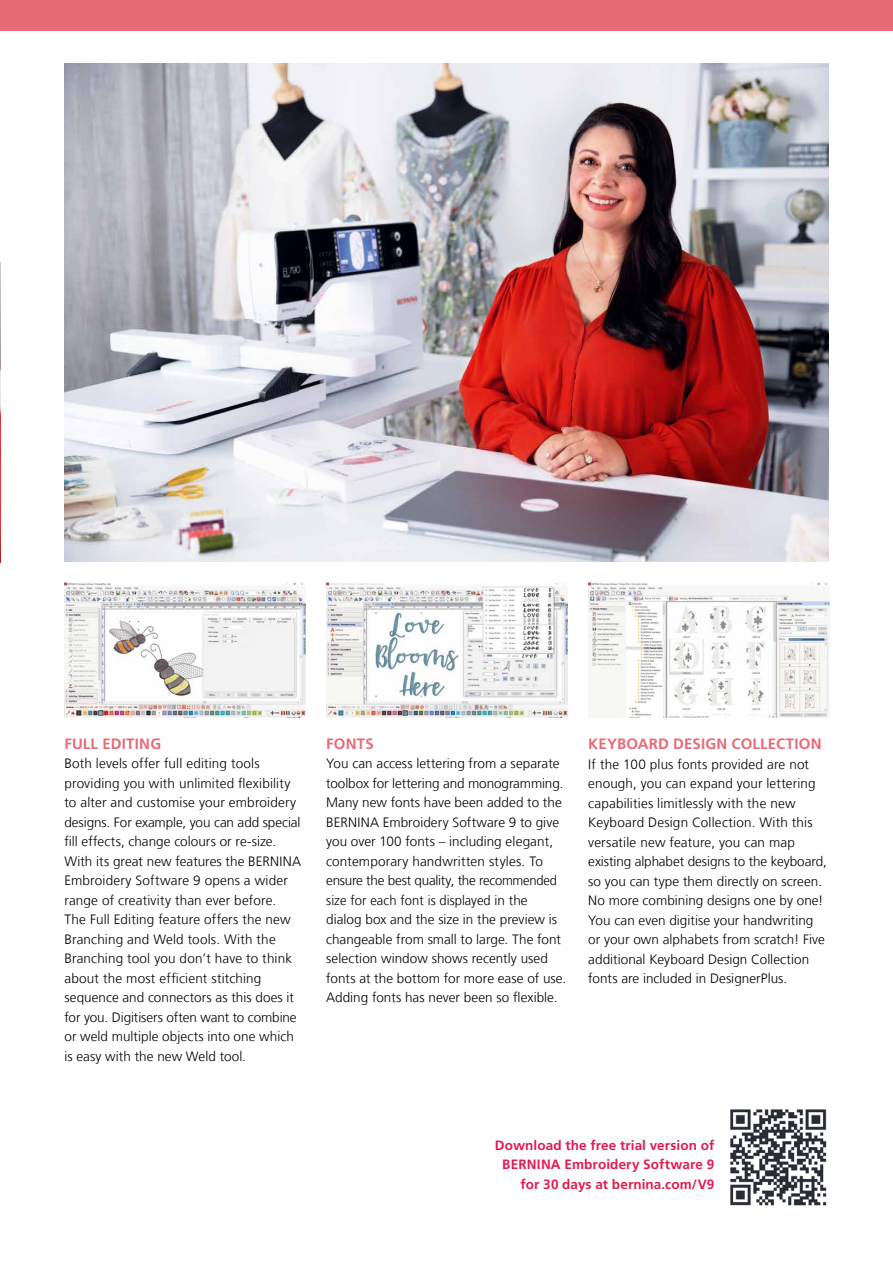
<style>
.page{position:relative;width:893px;height:1263px;background:#fff}
.page>*{position:absolute;margin:0;border:0;box-sizing:border-box;transform-origin:0 0}
.t1{font:700 15px "Frutiger LT Com";letter-spacing:.01em;color:#e76a77}
.t2{font:300 13.5px/19.5px "Frutiger LT Com";letter-spacing:.005em;color:#000}
.t3{font:700 13.5px/19.5px "Frutiger LT Com";letter-spacing:.01em;color:#e41a52;text-align:right}
</style>
<div class="page">
<img style="left:64px;top:64px;width:765px;height:497px">
<img style="left:64px;top:583px;width:241px;height:135px">
<img style="left:327px;top:583px;width:240px;height:135px">
<img style="left:589px;top:583px;width:241px;height:135px">
<div style="left:0;top:0;width:893px;height:31px;background:#e76a77"></div>
<img style="left:730px;top:1109px;width:97px;height:97px">
<img style="left:0;top:263px;width:1px;height:300px">
<p class="t1" style="left:64px;top:737px;width:98px">FULL EDITING</p>
<p class="t2" style="left:64px;top:755px;width:238px">Both levels offer full editing tools providing you with unlimited flexibility to alter and customise your embroidery designs. For example, you can add special fill effects, change colours or re-size.<br>With its great new features the BERNINA Embroidery Software 9 opens a wider range of creativity than ever before.<br>The Full Editing feature offers the new Branching and Weld tools. With the Branching tool you don’t have to think about the most efficient stitching sequence and connectors as this does it for you. Digitisers often want to combine or weld multiple objects into one which is easy with the new Weld tool.</p>
<p class="t1" style="left:326px;top:737px;width:49px">FONTS</p>
<p class="t2" style="left:326px;top:755px;width:242px">You can access lettering from a separate toolbox for lettering and monogramming.<br>Many new fonts have been added to the BERNINA Embroidery Software 9 to give you over 100 fonts – including elegant, contemporary handwritten styles. To ensure the best quality, the recommended size for each font is displayed in the dialog box and the size in the preview is changeable from small to large. The font selection window shows recently used fonts at the bottom for more ease of use.<br>Adding fonts has never been so flexible.</p>
<p class="t1" style="left:588px;top:738px;width:235px">KEYBOARD DESIGN COLLECTION</p>
<p class="t2" style="left:588px;top:755px;width:240px">If the 100 plus fonts provided are not enough, you can expand your lettering capabilities limitlessly with the new Keyboard Design Collection. With this versatile new feature, you can map existing alphabet designs to the keyboard, so you can type them directly on screen.<br>No more combining designs one by one!<br>You can even digitise your handwriting or your own alphabets from scratch! Five additional Keyboard Design Collection fonts are included in DesignerPlus.</p>
<p class="t3" style="left:495px;top:1136px;width:221px">Download the free trial version of<br>BERNINA Embroidery Software 9 for 30 days at bernina.com/V9</p>
</div>
